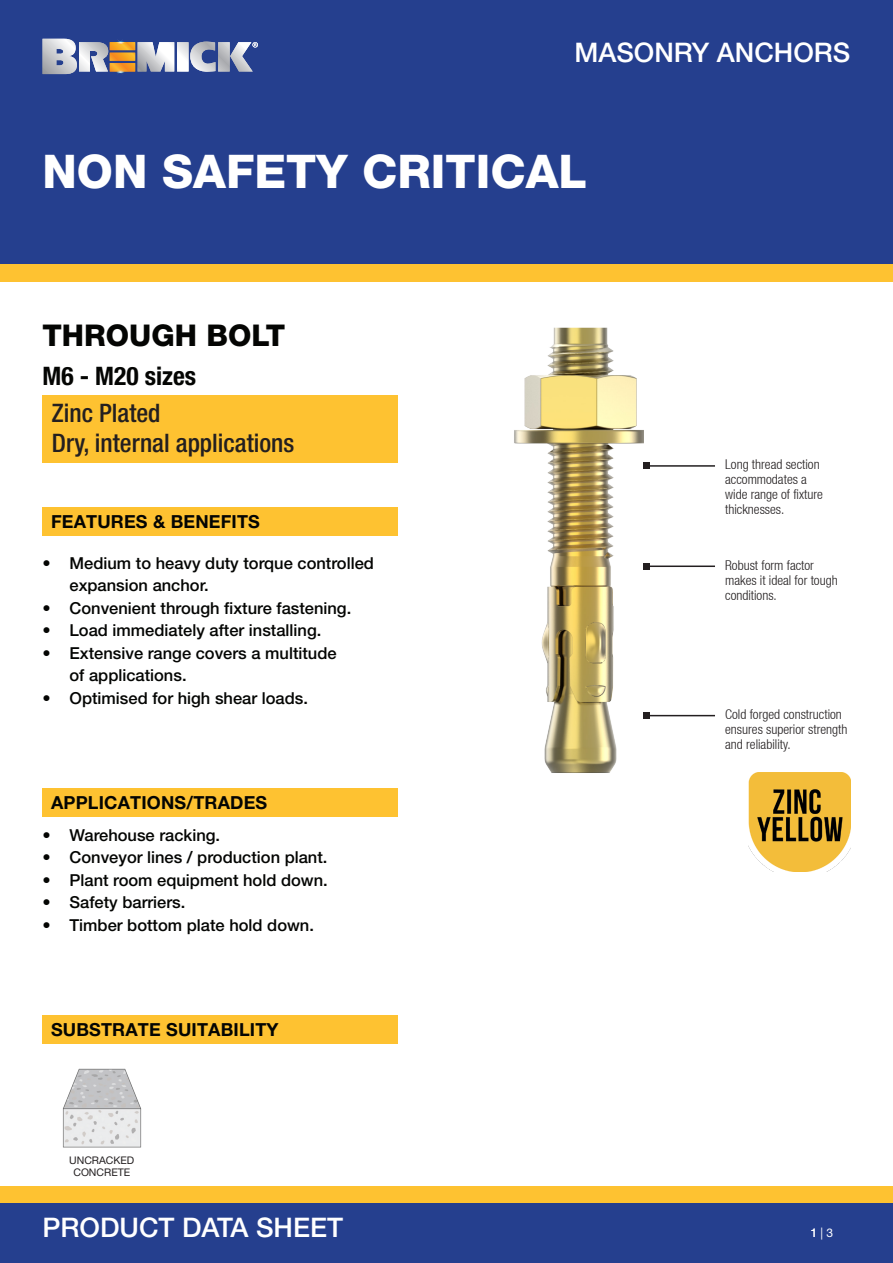
<style>
.page{position:relative;width:893px;height:1263px;background:#fff}
.page>*{position:absolute;margin:0;border:0;box-sizing:border-box;transform-origin:0 0}
.t1{font:800 46.5px "Helvetica Neue LT Std";color:#fff}
.Heading_First_Line{font:800 30px "Helvetica Neue LT Std";color:#040503}
.t2{font:500 27px "Helvetica Neue LT Std";color:#fff}
.SIZE{font:500 condensed 25.5px "Helvetica Neue LT Std";color:#231f20}
.SIZE-2{font:700 condensed 25.5px "Helvetica Neue LT Std";color:#040503}
.Subheading{font:700 18px "Helvetica Neue LT Pro";letter-spacing:.01em;color:#040503}
.t3{font:500 16.5px/22.5px "Helvetica Neue LT Std";color:#040503}
.CALL_OUT{font:300 condensed 13.5px/15px "Helvetica Neue LT";color:#231f20}
.t4{font:12px "Helvetica Neue LT Std";color:#fff}
.t5{font:10.5px/12px "Helvetica Neue";color:#231f20;text-align:center}
</style>
<div class="page">
<div style="left:0;top:0;width:893px;height:265px;background:#253f8e"></div>
<div style="left:0;top:265px;width:893px;height:17px;background:#fec231"></div>
<div style="left:0;top:1186px;width:893px;height:17px;background:#fec231"></div>
<div style="left:0;top:1203px;width:893px;height:60px;background:#253f8e"></div>
<div style="left:43px;top:508px;width:355px;height:28px;background:#fec231"></div>
<svg style="left:43px;top:38px;width:215px;height:37px"></svg>
<div style="left:43px;top:396px;width:355px;height:67px;background:#fec231"></div>
<div style="left:43px;top:788px;width:355px;height:28px;background:#fec231"></div>
<div style="left:43px;top:1015px;width:355px;height:28px;background:#fec231"></div>
<img style="left:62px;top:1068px;width:80px;height:80px">
<img style="left:514px;top:327px;width:129px;height:446px">
<hr style="left:646px;top:565px;width:69px;height:2px;background:#231f20">
<svg style="left:643px;top:563px;width:6px;height:6px"></svg>
<hr style="left:646px;top:465px;width:69px;height:2px;background:#231f20">
<svg style="left:643px;top:463px;width:6px;height:6px"></svg>
<hr style="left:646px;top:715px;width:69px;height:1px;background:#231f20">
<svg style="left:643px;top:713px;width:6px;height:6px"></svg>
<img style="left:749px;top:772px;width:102px;height:100px">
<p class="t2" style="left:574px;top:36px;width:278px">MASONRY ANCHORS</p>
<p class="t1" style="left:43px;top:143px;width:546px">NON SAFETY CRITICAL</p>
<p class="Heading_First_Line" style="left:43px;top:317px;width:244px">THROUGH BOLT</p>
<p class="SIZE-2" style="left:43px;top:360px;width:155px">M6 - M20 sizes</p>
<p class="SIZE" style="left:52px;top:398px;width:110px">Zinc Plated</p>
<p class="SIZE" style="left:52px;top:428px;width:244px">Dry, internal applications</p>
<p class="Subheading" style="left:51px;top:511px;width:210px">FEATURES &amp; BENEFITS</p>
<p class="t3" style="left:70px;top:552px;width:306px;text-indent:-27px">• Medium to heavy duty torque controlled expansion anchor.</p>
<p class="t3" style="left:43px;top:597px;width:310px">• Convenient through fixture fastening.</p>
<p class="t3" style="left:43px;top:619px;width:280px">• Load immediately after installing.</p>
<p class="t3" style="left:70px;top:642px;width:269px;text-indent:-27px">• Extensive range covers a multitude of applications.</p>
<p class="t3" style="left:43px;top:687px;width:267px">• Optimised for high shear loads.</p>
<p class="Subheading" style="left:51px;top:791px;width:218px">APPLICATIONS/TRADES</p>
<p class="t3" style="left:43px;top:824px;width:179px">• Warehouse racking.</p>
<p class="t3" style="left:43px;top:846px;width:286px">• Conveyor lines / production plant.</p>
<p class="t3" style="left:43px;top:869px;width:287px">• Plant room equipment hold down.</p>
<p class="t3" style="left:43px;top:891px;width:144px">• Safety barriers.</p>
<p class="t3" style="left:43px;top:914px;width:273px">• Timber bottom plate hold down.</p>
<p class="Subheading" style="left:51px;top:1018px;width:229px">SUBSTRATE SUITABILITY</p>
<p class="t5" style="left:69px;top:1154px;width:67px">UNCRACKED<br>CONCRETE</p>
<p class="t2" style="left:43px;top:1211px;width:302px">PRODUCT DATA SHEET</p>
<p class="CALL_OUT" style="left:725px;top:457px;width:99px">Long thread section accommodates a wide range of fixture thicknesses.</p>
<p class="CALL_OUT" style="left:725px;top:557px;width:114px">Robust form factor makes it ideal for tough conditions.</p>
<p class="CALL_OUT" style="left:725px;top:706px;width:124px">Cold forged construction ensures superior strength and reliability.</p>
<p class="t4" style="left:810px;top:1226px;width:24px">1 | 3</p>
</div>
